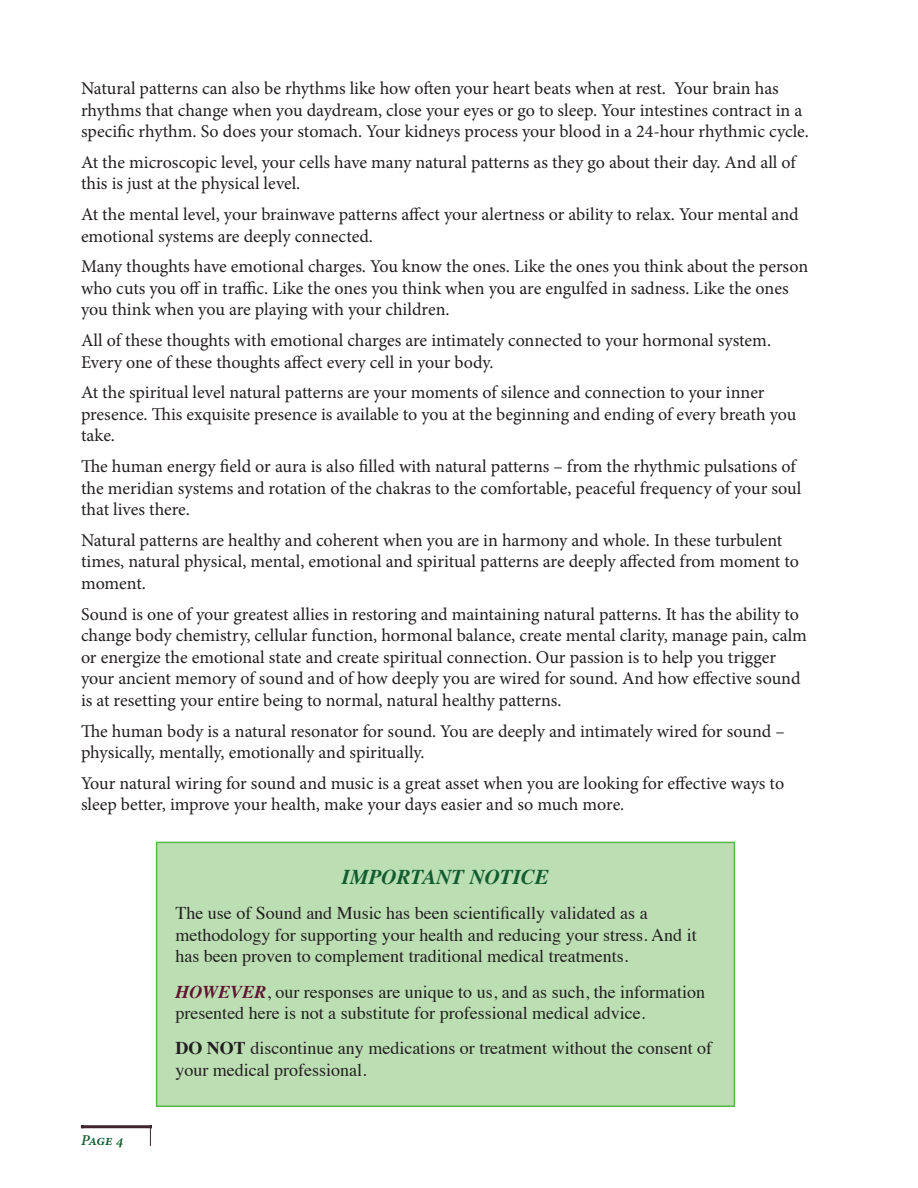
<style>
.page{position:relative;width:918px;height:1188px;background:#fff}
.page>*{position:absolute;margin:0;border:0;box-sizing:border-box;transform-origin:0 0}
.t1{font:italic 700 21px "Times";color:#115d30}
.t2{font:18px/21.6px "Minion Pro";letter-spacing:-.005em;color:#231f20}
.t3{font:18px/21.6px "Times";color:#231f20}
.t4{font:italic 600 15px "Minion Pro";color:#115d30}
.s1{font-weight:700;font-style:italic;color:#5f1532}
.s2{font-weight:700}
</style>
<div class="page">
<hr style="left:82px;top:1125px;width:69px;height:3px;background:#3e252d">
<svg style="left:150px;top:1128px;width:1px;height:18px"></svg>
<div style="left:157px;top:842px;width:577px;height:264px;background:#bcdeb3"></div>
<div style="left:156px;top:842px;width:579px;height:265px;border:2px solid #57b947"></div>
<p class="t2" style="left:81px;top:78px;width:729px">Natural patterns can also be rhythms like how often your heart beats when at rest. Your brain has rhythms that change when you daydream, close your eyes or go to sleep. Your intestines contract in a specific rhythm. So does your stomach. Your kidneys process your blood in a 24-hour rhythmic cycle.</p>
<p class="t2" style="left:81px;top:151px;width:716px">At the microscopic level, your cells have many natural patterns as they go about their day. And all of this is just at the physical level.</p>
<p class="t2" style="left:81px;top:204px;width:719px">At the mental level, your brainwave patterns affect your alertness or ability to relax. Your mental and emotional systems are deeply connected.</p>
<p class="t2" style="left:81px;top:256px;width:729px">Many thoughts have emotional charges. You know the ones. Like the ones you think about the person who cuts you off in traffic. Like the ones you think when you are engulfed in sadness. Like the ones you think when you are playing with your children.</p>
<p class="t2" style="left:81px;top:330px;width:692px">All of these thoughts with emotional charges are intimately connected to your hormonal system.<br>Every one of these thoughts affect every cell in your body.</p>
<p class="t2" style="left:81px;top:382px;width:717px">At the spiritual level natural patterns are your moments of silence and connection to your inner presence. This exquisite presence is available to you at the beginning and ending of every breath you take.</p>
<p class="t2" style="left:81px;top:456px;width:722px">The human energy field or aura is also filled with natural patterns – from the rhythmic pulsations of the meridian systems and rotation of the chakras to the comfortable, peaceful frequency of your soul that lives there.</p>
<p class="t2" style="left:81px;top:529px;width:719px">Natural patterns are healthy and coherent when you are in harmony and whole. In these turbulent times, natural physical, mental, emotional and spiritual patterns are deeply affected from moment to moment.</p>
<p class="t2" style="left:81px;top:603px;width:728px">Sound is one of your greatest allies in restoring and maintaining natural patterns. It has the ability to change body chemistry, cellular function, hormonal balance, create mental clarity, manage pain, calm or energize the emotional state and create spiritual connection. Our passion is to help you trigger your ancient memory of sound and of how deeply you are wired for sound. And how effective sound is at resetting your entire being to normal, natural healthy patterns.</p>
<p class="t2" style="left:81px;top:720px;width:705px">The human body is a natural resonator for sound. You are deeply and intimately wired for sound – physically, mentally, emotionally and spiritually.</p>
<p class="t2" style="left:81px;top:772px;width:705px">Your natural wiring for sound and music is a great asset when you are looking for effective ways to sleep better, improve your health, make your days easier and so much more.</p>
<p class="t4" style="left:81px;top:1130px;width:44px">Page 4</p>
<p class="t1" style="left:342px;top:857px;width:209px">IMPORTANT NOTICE</p>
<p class="t3" style="left:175px;top:901px;width:523px">The use of Sound and Music has been scientifically validated as a methodology for supporting your health and reducing your stress. And it has been proven to complement traditional medical treatments.</p>
<p class="t3" style="left:175px;top:979px;width:531px"><span class="s1">HOWEVER</span>, our responses are unique to us, and as such, the information presented here is not a substitute for professional medical advice.</p>
<p class="t3" style="left:175px;top:1036px;width:538px"><span class="s2">DO NOT</span> discontinue any medications or treatment without the consent of your medical professional.</p>
</div>
